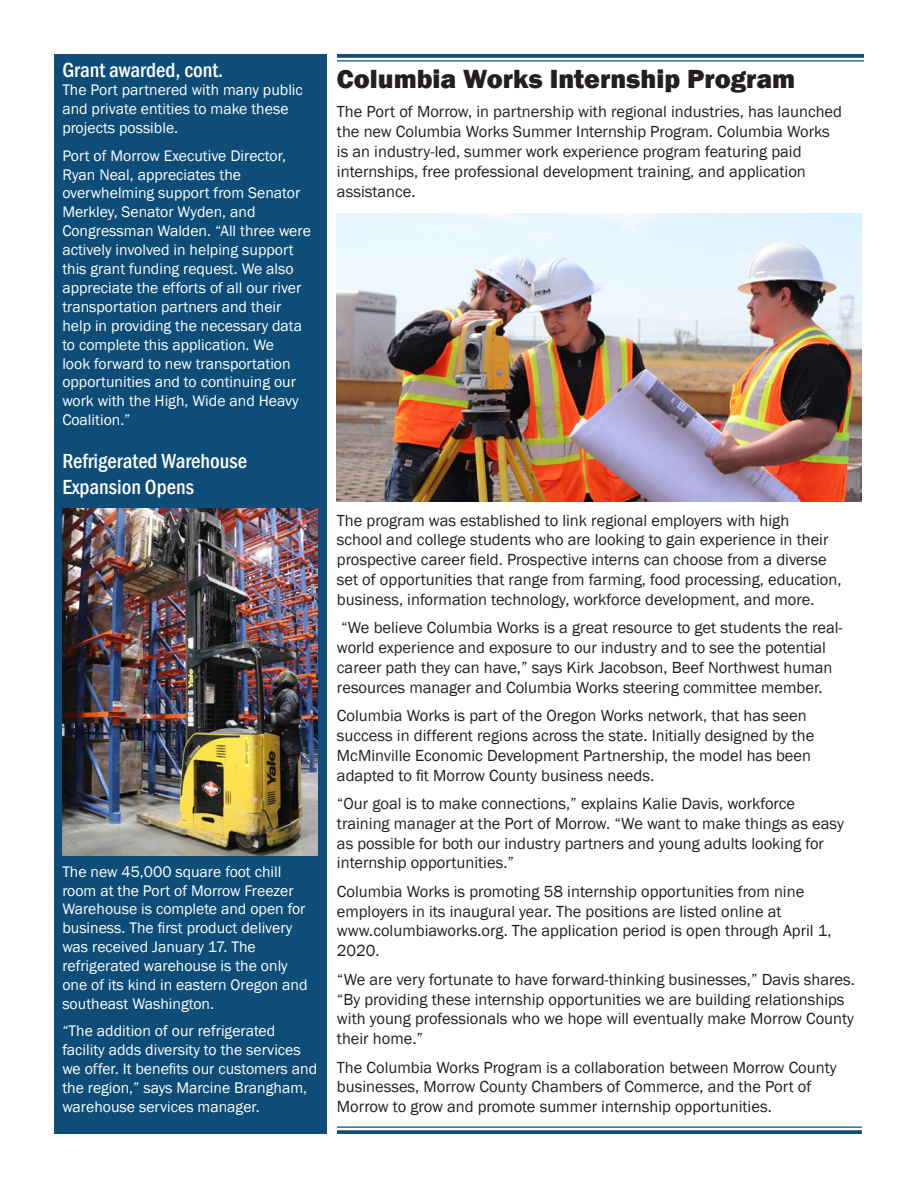
<style>
.page{position:relative;width:918px;height:1188px;background:#fff}
.page>*{position:absolute;margin:0;border:0;box-sizing:border-box;transform-origin:0 0}
.Heading_2__FGHeavy{font:800 27px "Franklin Gothic";color:#231f20}
.Heading_3__White{font:500 condensed 21px/25.2px "Franklin Gothic";color:#fff}
.t1{font:16.5px/19.8px "Franklin Gothic";color:#231f20}
.Paragraph_Text__Whit{font:15.75px/18.9px "Franklin Gothic";color:#fff}
</style>
<div class="page">
<svg style="left:337px;top:54px;width:527px;height:4px;background:#1b5780"></svg>
<hr style="left:337px;top:60px;width:527px;height:2px;background:#0d4d78">
<hr style="left:337px;top:1126px;width:525px;height:2px;background:#0d4d78">
<svg style="left:337px;top:1130px;width:525px;height:4px;background:#1b5780"></svg>
<div style="left:54px;top:54px;width:272px;height:1080px;background:#0d4d78"></div>
<img style="left:337px;top:214px;width:525px;height:287px">
<img style="left:63px;top:509px;width:254px;height:347px">
<p class="Heading_3__White" style="left:62px;top:57px;width:162px">Grant awarded, cont.</p>
<p class="Heading_2__FGHeavy" style="left:337px;top:61px;width:460px">Columbia Works Internship Program</p>
<p class="t1" style="left:337px;top:102px;width:507px">The Port of Morrow, in partnership with regional industries, has launched the new Columbia Works Summer Internship Program. Columbia Works is an industry-led, summer work experience program featuring paid internships, free professional development training, and application assistance.</p>
<p class="Paragraph_Text__Whit" style="left:62px;top:81px;width:242px">The Port partnered with many public and private entities to make these projects possible.</p>
<p class="Paragraph_Text__Whit" style="left:62px;top:146px;width:250px">Port of Morrow Executive Director, Ryan Neal, appreciates the overwhelming support from Senator Merkley, Senator Wyden, and Congressman Walden. “All three were actively involved in helping support this grant funding request. We also appreciate the efforts of all our river transportation partners and their help in providing the necessary data to complete this application. We<br>look forward to new transportation opportunities and to continuing our work with the High, Wide and Heavy Coalition.”</p>
<p class="Heading_3__White" style="left:62px;top:449px;width:186px">Refrigerated Warehouse<br>Expansion Opens</p>
<p class="Paragraph_Text__Whit" style="left:62px;top:862px;width:247px">The new 45,000 square foot chill room at the Port of Morrow Freezer<br>Warehouse is complete and open for business. The first product delivery was received January 17. The refrigerated warehouse is the only one of its kind in eastern Oregon and southeast Washington.</p>
<p class="Paragraph_Text__Whit" style="left:62px;top:1022px;width:256px">“The addition of our refrigerated facility adds diversity to the services we offer. It benefits our customers and the region,” says Marcine Brangham, warehouse services manager.</p>
<p class="t1" style="left:337px;top:511px;width:506px">The program was established to link regional employers with high<br>school and college students who are looking to gain experience in their prospective career field. Prospective interns can choose from a diverse set of opportunities that range from farming, food processing, education, business, information technology, workforce development, and more.</p>
<p class="t1" style="left:337px;top:618px;width:507px">“We believe Columbia Works is a great resource to get students the real&shy;world experience and exposure to our industry and to see the potential career path they can have,” says Kirk Jacobson, Beef Northwest human resources manager and Columbia Works steering committee member.</p>
<p class="t1" style="left:337px;top:706px;width:479px">Columbia Works is part of the Oregon Works network, that has seen success in different regions across the state. Initially designed by the McMinville Economic Development Partnership, the model has been adapted to fit Morrow County business needs.</p>
<p class="t1" style="left:337px;top:794px;width:509px">“Our goal is to make connections,” explains Kalie Davis, workforce training manager at the Port of Morrow. “We want to make things as easy as possible for both our industry partners and young adults looking for internship opportunities.”</p>
<p class="t1" style="left:337px;top:882px;width:496px">Columbia Works is promoting 58 internship opportunities from nine employers in its inaugural year. The positions are listed online at www.columbiaworks.org. The application period is open through April 1, 2020.</p>
<p class="t1" style="left:337px;top:970px;width:520px">“We are very fortunate to have forward-thinking businesses,” Davis shares. “By providing these internship opportunities we are building relationships with young professionals who we hope will eventually make Morrow County their home.”</p>
<p class="t1" style="left:337px;top:1058px;width:501px">The Columbia Works Program is a collaboration between Morrow County businesses, Morrow County Chambers of Commerce, and the Port of<br>Morrow to grow and promote summer internship opportunities.</p>
</div>
